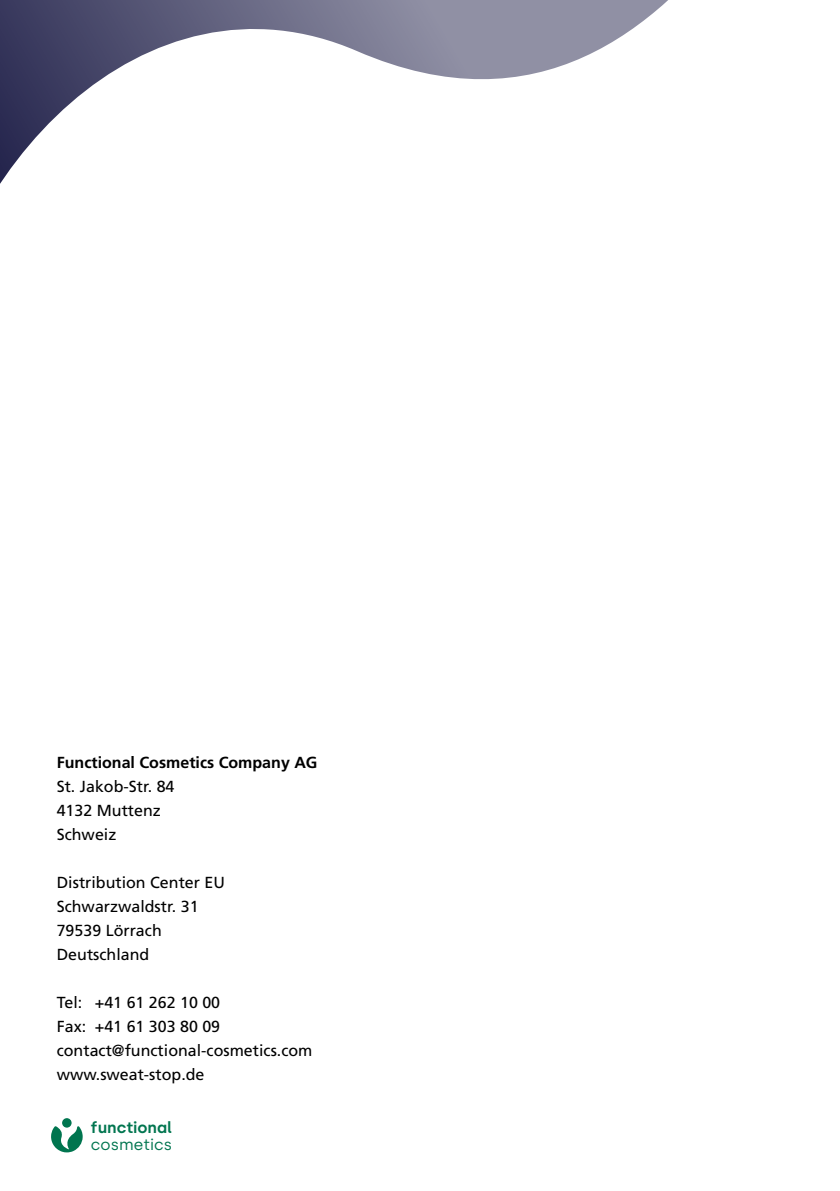
<style>
.page{position:relative;width:840px;height:1191px;background:#fff}
.page>*{position:absolute;margin:0;border:0;box-sizing:border-box;transform-origin:0 0}
.t1{font:16px/24px "Frutiger LT Std";color:#000}
.t2{font:700 16px "Frutiger LT Std";color:#000}
.t3{font:600 15.8px "Silka";color:#00754f}
.t4{font:15.8px "Silka";color:#00754f}
</style>
<div class="page">
<svg style="left:0;top:0;width:668px;height:184px"></svg>
<svg style="left:51px;top:1125px;width:32px;height:27px"></svg>
<div style="left:62px;top:1118px;width:10px;height:9px;background:#00754f;border-radius:50%"></div>
<p class="t2" style="left:57px;top:753px;width:262px">Functional Cosmetics Company AG</p>
<p class="t1" style="left:57px;top:775px;width:119px">St. Jakob-Str. 84<br>4132 Muttenz<br>Schweiz</p>
<p class="t1" style="left:57px;top:871px;width:170px">Distribution Center EU<br>Schwarzwaldstr. 31<br>79539 Lörrach<br>Deutschland</p>
<p class="t1" style="left:57px;top:991px;width:257px">Tel: +41 61 262 10 00<br>Fax: +41 61 303 80 09 contact@functional-cosmetics.com www.sweat-stop.de</p>
<p class="t3" style="left:91px;top:1118px;width:83px">functional</p>
<p class="t4" style="left:91px;top:1135px;width:83px">cosmetics</p>
</div>
